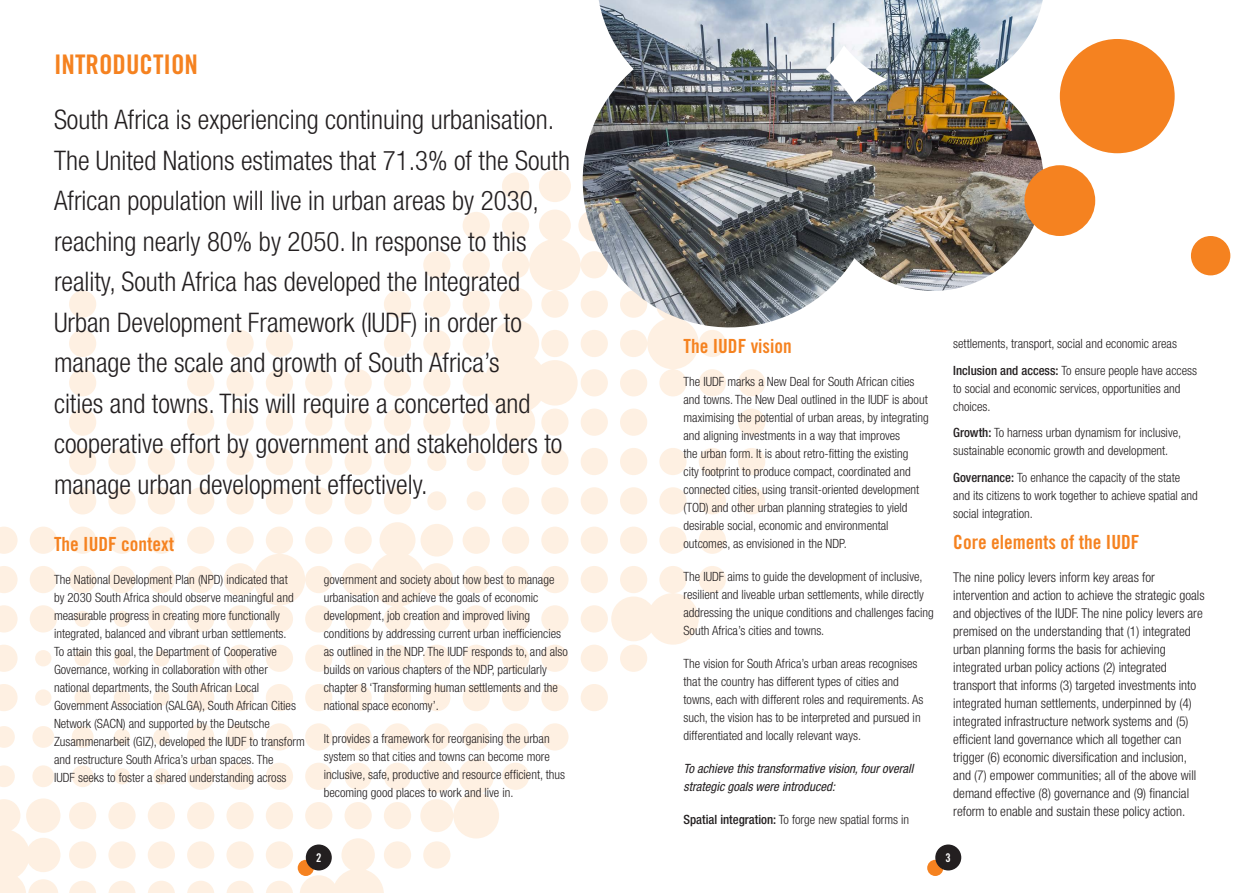
<style>
.page{position:relative;width:1259px;height:893px;background:#fff}
.page>*{position:absolute;margin:0;border:0;box-sizing:border-box;transform-origin:0 0}
.t1{font:300 condensed 27px/40.5px "Helvetica Neue";color:#231f20}
.t2{font:27px "Trade Gothic Bold Cond Twenty";color:#f58220}
.heading{font:19.5px "Trade Gothic Bold Cond Twenty";color:#f58220}
.Body_copy{font:300 condensed 13.5px/18px "Helvetica Neue";color:#231f20}
.Body_copy-2{font:300 condensed 12.75px/18px "Helvetica Neue";color:#231f20}
.Body_copy-3{font:italic condensed 12.75px/18px "Helvetica Neue";color:#231f20}
.t3{font:12px "Trade Gothic Bold Cond Twenty";color:#fff}
.s1{font-weight:500}
</style>
<div class="page">
<div style="left:927px;top:860px;width:16px;height:16px;background:#f58220;border-radius:50%"></div>
<div style="left:935px;top:844px;width:26px;height:26px;background:#231f20;border-radius:50%"></div>
<svg style="left:0;top:170px;width:765px;height:723px"></svg>
<div style="left:298px;top:860px;width:16px;height:16px;background:#f58220;border-radius:50%"></div>
<div style="left:306px;top:844px;width:26px;height:26px;background:#231f20;border-radius:50%"></div>
<img style="left:583px;top:0;width:460px;height:327px">
<div style="left:1059px;top:39px;width:115px;height:114px;background:#f58220;border-radius:50%"></div>
<div style="left:1024px;top:165px;width:71px;height:71px;background:#f58220;border-radius:50%"></div>
<div style="left:1191px;top:236px;width:39px;height:39px;background:#f58220;border-radius:50%"></div>
<p class="t2" style="left:54px;top:48px;width:146px">INTRODUCTION</p>
<p class="t1" style="left:54px;top:99px;width:517px">South Africa is experiencing continuing urbanisation.<br>The United Nations estimates that 71.3% of the South African population will live in urban areas by 2030, reaching nearly 80% by 2050. In response to this reality, South Africa has developed the Integrated Urban Development Framework (IUDF) in order to manage the scale and growth of South Africa’s<br>cities and towns. This will require a concerted and cooperative effort by government and stakeholders to manage urban development effectively.</p>
<p class="heading" style="left:54px;top:532px;width:122px">The IUDF context</p>
<p class="Body_copy-2" style="left:54px;top:571px;width:252px">The National Development Plan (NPD) indicated that<br>by 2030 South Africa should observe meaningful and measurable progress in creating more functionally integrated, balanced and vibrant urban settlements.<br>To attain this goal, the Department of Cooperative Governance, working in collaboration with other national departments, the South African Local Government Association (SALGA), South African Cities Network (SACN) and supported by the Deutsche Zusammenarbeit (GIZ), developed the IUDF to transform and restructure South Africa’s urban spaces. The<br>IUDF seeks to foster a shared understanding across</p>
<p class="Body_copy-2" style="left:324px;top:571px;width:246px">government and society about how best to manage urbanisation and achieve the goals of economic development, job creation and improved living conditions by addressing current urban inefficiencies as outlined in the NDP. The IUDF responds to, and also builds on various chapters of the NDP, particularly chapter 8 ‘Transforming human settlements and the national space economy’.</p>
<p class="Body_copy-2" style="left:324px;top:730px;width:243px">It provides a framework for reorganising the urban system so that cities and towns can become more inclusive, safe, productive and resource efficient, thus becoming good places to work and live in.</p>
<p class="t3" style="left:316px;top:851px;width:7px">2</p>
<p class="heading" style="left:683px;top:334px;width:110px">The IUDF vision</p>
<p class="Body_copy-2" style="left:683px;top:372px;width:247px">The IUDF marks a New Deal for South African cities and towns. The New Deal outlined in the IUDF is about maximising the potential of urban areas, by integrating and aligning investments in a way that improves<br>the urban form. It is about retro-fitting the existing<br>city footprint to produce compact, coordinated and connected cities, using transit-oriented development (TOD) and other urban planning strategies to yield desirable social, economic and environmental outcomes, as envisioned in the NDP.</p>
<p class="Body_copy-2" style="left:683px;top:567px;width:252px">The IUDF aims to guide the development of inclusive, resilient and liveable urban settlements, while directly addressing the unique conditions and challenges facing South Africa’s cities and towns.</p>
<p class="Body_copy-2" style="left:683px;top:654px;width:241px">The vision for South Africa’s urban areas recognises that the country has different types of cities and towns, each with different roles and requirements. As such, the vision has to be interpreted and pursued in differentiated and locally relevant ways.</p>
<p class="Body_copy-3" style="left:683px;top:759px;width:231px">To achieve this transformative vision, four overall strategic goals were introduced:</p>
<p class="Body_copy-2" style="left:683px;top:810px;width:227px"><span class="s1">Spatial integration:</span> To forge new spatial forms in</p>
<p class="Body_copy-2" style="left:953px;top:335px;width:225px">settlements, transport, social and economic areas</p>
<p class="Body_copy-2" style="left:953px;top:361px;width:245px"><span class="s1">Inclusion and access:</span> To ensure people have access to social and economic services, opportunities and choices.</p>
<p class="Body_copy-2" style="left:953px;top:424px;width:229px"><span class="s1">Growth:</span> To harness urban dynamism for inclusive, sustainable economic growth and development.</p>
<p class="Body_copy-2" style="left:953px;top:468px;width:246px"><span class="s1">Governance:</span> To enhance the capacity of the state and its citizens to work together to achieve spatial and social integration.</p>
<p class="heading" style="left:953px;top:530px;width:188px">Core elements of the IUDF</p>
<p class="Body_copy" style="left:953px;top:568px;width:253px">The nine policy levers inform key areas for intervention and action to achieve the strategic goals and objectives of the IUDF. The nine policy levers are premised on the understanding that (1) integrated urban planning forms the basis for achieving integrated urban policy actions (2) integrated transport that informs (3) targeted investments into integrated human settlements, underpinned by (4) integrated infrastructure network systems and (5) efficient land governance which all together can trigger (6) economic diversification and inclusion, and (7) empower communities; all of the above will demand effective (8) governance and (9) financial reform to enable and sustain these policy action.</p>
<p class="t3" style="left:945px;top:851px;width:7px">3</p>
</div>
